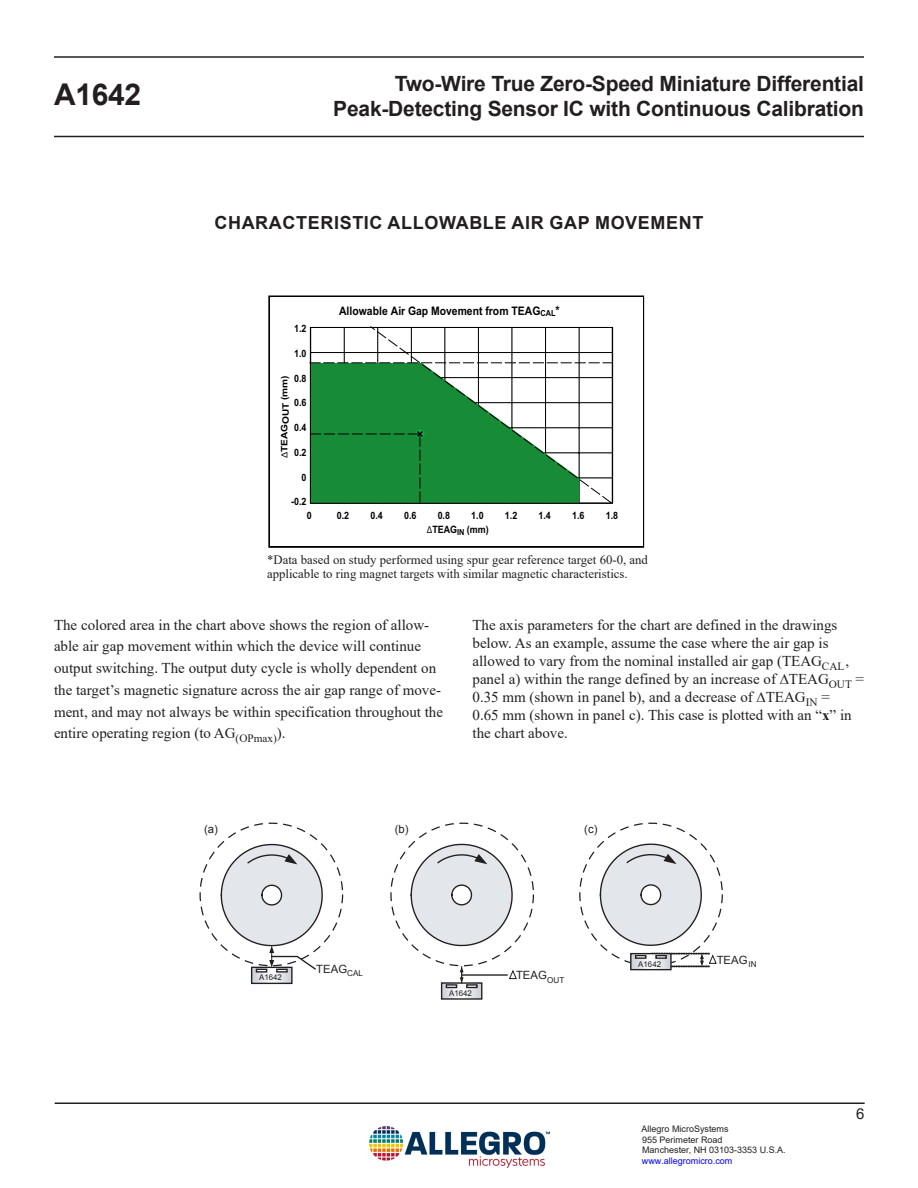
<style>
.page{position:relative;width:918px;height:1188px;background:#fff}
.page>*{position:absolute;margin:0;border:0;box-sizing:border-box;transform-origin:0 0}
.t1{font:700 30px "Arial";letter-spacing:-.01em;color:#231f20}
.t2{font:700 21px "Arial";letter-spacing:-.01em;color:#231f20}
.Heading_1{font:700 18px "Arial";letter-spacing:.035em;color:#231f20}
.Normal_-_Follow_Page{font:15px/18.1px "Times New Roman";color:#231f20}
.t3{font:15px "Arial";color:#231f20}
.t4{font:12.75px/13.5px "Times New Roman";color:#231f20}
.t5{font:700 11.85px "Arial";color:#000;scale:.88 1}
.t6{font:11.4px "Arial";color:#231f20}
.t7{font:700 10.05px "Arial";color:#000;scale:.88 1}
.t8{font:9px/10.8px "Arial";color:#231f20}
.t9{font:9px "Arial";color:#00f}
.t10{font:700 8.85px "Arial";color:#000;scale:1.13 1}
.t11{font:7.95px "Arial";color:#231f20}
.s1{font-family:"Myriad Pro";font-weight:400}
.s2{font-size:12.6px}
.s3{font-weight:700}
</style>
<div class="page">
<hr style="left:55px;top:1102px;width:810px;height:2px;background:#231f20">
<hr style="left:54px;top:136px;width:810px;height:1px;background:#231f20">
<hr style="left:54px;top:56px;width:810px;height:2px;background:#231f20">
<img style="left:370px;top:1126px;width:180px;height:42px">
<svg style="left:309px;top:326px;width:304px;height:178px"></svg>
<div style="left:269px;top:296px;width:375px;height:252px;border:1px solid #000"></div>
<svg style="left:310px;top:362px;width:270px;height:142px"></svg>
<svg style="left:599px;top:843px;width:104px;height:104px"></svg>
<div style="left:630px;top:953px;width:42px;height:17px;border:1px solid #231f20"></div>
<svg style="left:410px;top:843px;width:103px;height:104px"></svg>
<hr style="left:463px;top:974px;width:44px;height:2px;background:#231f20">
<svg style="left:441px;top:967px;width:42px;height:32px"></svg>
<div style="left:251px;top:967px;width:42px;height:17px;border:1px solid #231f20"></div>
<svg style="left:220px;top:843px;width:104px;height:140px"></svg>
<svg style="left:509px;top:970px;width:8px;height:10px"></svg>
<svg style="left:631px;top:953px;width:86px;height:17px"></svg>
<h1 class="t1" style="left:54px;top:74px;width:89px">A1642</h1>
<h2 class="t2" style="left:395px;top:69px;width:471px">Two-Wire True Zero-Speed Miniature Differential</h2>
<h2 class="t2" style="left:333px;top:94px;width:532px">Peak-Detecting Sensor IC with Continuous Calibration</h2>
<p class="Heading_1" style="left:214px;top:210px;width:491px">CHARACTERISTIC ALLOWABLE AIR GAP MOVEMENT</p>
<p class="t7" style="left:294px;top:321px;width:16px">1.2</p>
<p class="t7" style="left:294px;top:346px;width:16px">1.0</p>
<p class="t7" style="left:294px;top:371px;width:16px">0.8</p>
<p class="t10" style="left:278px;top:458px;width:75px;rotate:-90deg"><span class="s1">∆</span>TEAGOUT (mm)</p>
<p class="t7" style="left:294px;top:396px;width:16px">0.6</p>
<p class="t7" style="left:294px;top:421px;width:16px">0.4</p>
<p class="t7" style="left:294px;top:445px;width:16px">0.2</p>
<p class="t7" style="left:301px;top:470px;width:7px">0</p>
<p class="t7" style="left:291px;top:495px;width:19px">-0.2</p>
<p class="t5" style="left:339px;top:302px;width:253px">Allowable Air Gap Movement from TEAG<sub>CAL</sub><span class="s2">*</span></p>
<p class="t7" style="left:307px;top:508px;width:7px">0</p>
<p class="t7" style="left:337px;top:508px;width:16px">0.2</p>
<p class="t7" style="left:370px;top:508px;width:16px">0.4</p>
<p class="t7" style="left:404px;top:508px;width:16px">0.6</p>
<p class="t7" style="left:438px;top:508px;width:16px">0.8</p>
<p class="t7" style="left:471px;top:508px;width:16px">1.0</p>
<p class="t7" style="left:505px;top:508px;width:16px">1.2</p>
<p class="t7" style="left:539px;top:508px;width:16px">1.4</p>
<p class="t7" style="left:572px;top:508px;width:16px">1.6</p>
<p class="t7" style="left:606px;top:508px;width:16px">1.8</p>
<p class="t7" style="left:427px;top:523px;width:72px"><span class="s1">∆</span>TEAG<sub>IN</sub> (mm)</p>
<p class="t4" style="left:267px;top:553px;width:382px">*Data based on study performed using spur gear reference target 60-0, and applicable to ring magnet targets with similar magnetic characteristics.</p>
<p class="Normal_-_Follow_Page" style="left:54px;top:613px;width:391px;line-height:21.8px">The colored area in the chart above shows the region of allow&shy;able air gap movement within which the device will continue output switching. The output duty cycle is wholly dependent on the target’s magnetic signature across the air gap range of move&shy;ment, and may not always be within specification throughout the entire operating region (to AG<sub>(OPmax)</sub>).</p>
<p class="Normal_-_Follow_Page" style="left:472px;top:615px;width:393px">The axis parameters for the chart are defined in the drawings below. As an example, assume the case where the air gap is allowed to vary from the nominal installed air gap (TEAG<sub>CAL</sub>, panel a) within the range defined by an increase of TEAG<sub>OUT</sub> = 0.35 mm (shown in panel b), and a decrease of TEAG<sub>IN</sub> =<br>0.65 mm (shown in panel c). This case is plotted with an “<span class="s3">x</span>” in the chart above.</p>
<p class="t6" style="left:204px;top:822px;width:15px">(a)</p>
<p class="t6" style="left:395px;top:822px;width:15px">(b)</p>
<p class="t6" style="left:584px;top:822px;width:15px">(c)</p>
<p class="t11" style="left:259px;top:972px;width:24px">A1642</p>
<p class="t6" style="left:316px;top:961px;width:48px">TEAG<sub>CAL</sub></p>
<p class="t11" style="left:449px;top:988px;width:24px">A1642</p>
<p class="t6" style="left:516px;top:968px;width:50px">TEAG<sub>OUT</sub></p>
<p class="t11" style="left:638px;top:959px;width:24px">A1642</p>
<p class="t6" style="left:717px;top:952px;width:41px">TEAG<sub>IN</sub></p>
<p class="t8" style="left:642px;top:1123px;width:146px">Allegro MicroSystems<br>955 Perimeter Road<br>Manchester, NH 03103-3353 U.S.A.</p>
<p class="t9" style="left:642px;top:1155px;width:92px">www.allegromicro.com</p>
<p class="t3" style="left:856px;top:1103px;width:10px">6</p>
</div>
